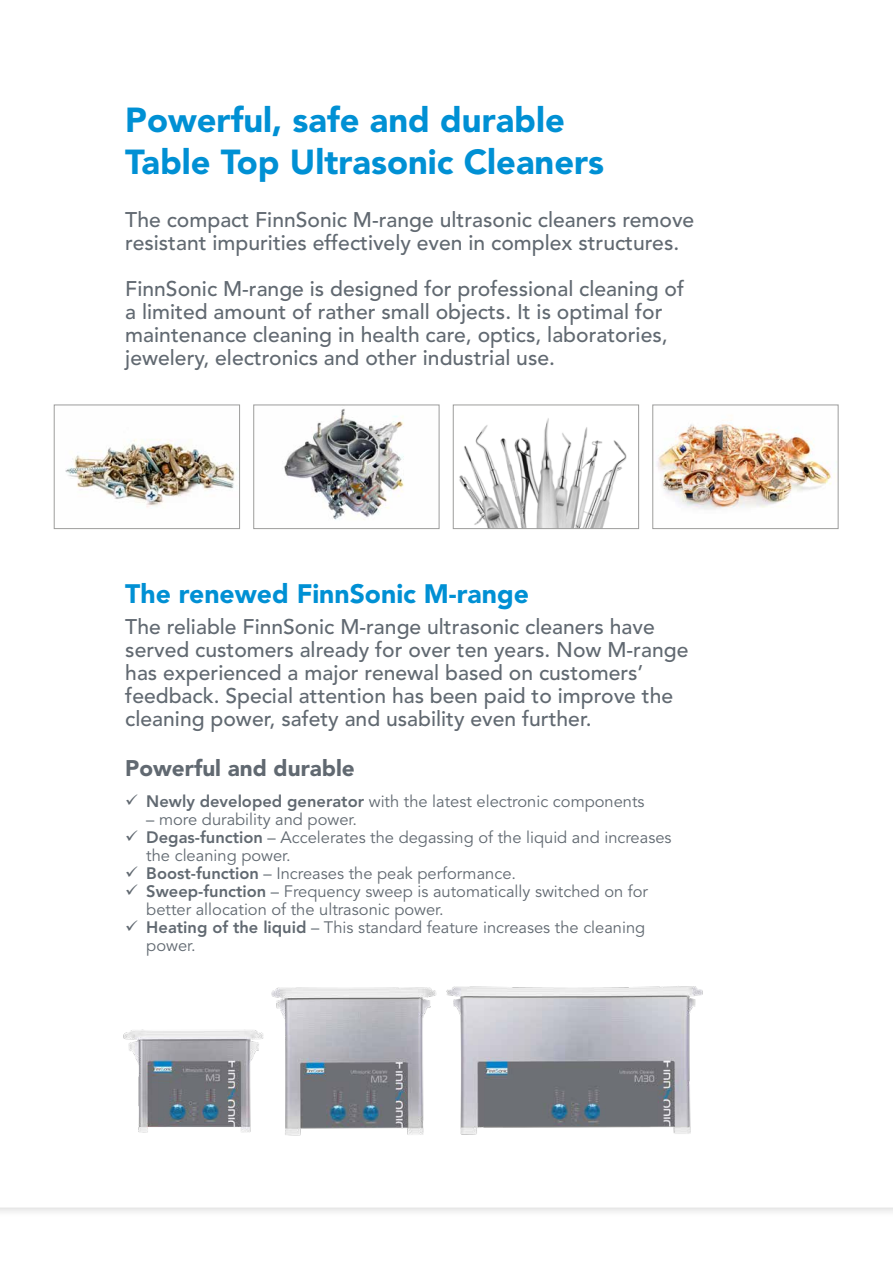
<style>
.page{position:relative;width:893px;height:1263px;background:#fff}
.page>*{position:absolute;margin:0;border:0;box-sizing:border-box;transform-origin:0 0}
.t1{font:900 34.5px/41.4px "Avenir LT Std";color:#0090d4}
.t2{font:900 26.55px "Avenir LT Std";color:#0090d4}
.t3{font:900 22.5px "Avenir LT Std";color:#616971}
.t4{font:500 21.15px/23.1px "Avenir LT Std";color:#616971}
.t5{font:16.5px/18px "Avenir LT Std";color:#616971}
.s1{font-weight:800}
</style>
<div class="page">
<img style="left:65px;top:439px;width:172px;height:68px">
<div style="left:54px;top:405px;width:186px;height:124px;border:1px solid #9d9d9c"></div>
<img style="left:284px;top:409px;width:120px;height:111px">
<div style="left:253px;top:405px;width:186px;height:124px;border:1px solid #9d9d9c"></div>
<img style="left:459px;top:418px;width:168px;height:109px">
<div style="left:453px;top:405px;width:186px;height:124px;border:1px solid #9d9d9c"></div>
<img style="left:657px;top:424px;width:178px;height:86px">
<div style="left:652px;top:405px;width:186px;height:124px;border:1px solid #9d9d9c"></div>
<img style="left:446px;top:986px;width:257px;height:149px">
<img style="left:271px;top:987px;width:166px;height:149px">
<img style="left:123px;top:1029px;width:141px;height:104px">
<h1 class="t1" style="left:125px;top:103px;width:480px">Powerful, safe and durable<br>Table Top Ultrasonic Cleaners</h1>
<p class="t4" style="left:125px;top:210px;width:570px">The compact FinnSonic M-range ultrasonic cleaners remove resistant impurities effectively even in complex structures.</p>
<p class="t4" style="left:125px;top:279px;width:560px">FinnSonic M-range is designed for professional cleaning of a limited amount of rather small objects. It is optimal for maintenance cleaning in health care, optics, laboratories, jewelery, electronics and other industrial use.</p>
<p class="t2" style="left:125px;top:582px;width:405px">The renewed FinnSonic M-range</p>
<p class="t4" style="left:125px;top:617px;width:565px">The reliable FinnSonic M-range ultrasonic cleaners have served customers already for over ten years. Now M-range has experienced a major renewal based on customers’ feedback. Special attention has been paid to improve the cleaning power, safety and usability even further.</p>
<p class="t3" style="left:125px;top:759px;width:231px">Powerful and durable</p>
<p class="t5" style="left:125px;top:794px;width:521px">✓ <span class="s1">Newly developed generator</span> with the latest electronic components</p>
<p class="t5" style="left:146px;top:812px;width:212px">– more durability and power.</p>
<p class="t5" style="left:146px;top:830px;width:527px;text-indent:-21px">✓ <span class="s1">Degas-function</span> – Accelerates the degassing of the liquid and increases the cleaning power.</p>
<p class="t5" style="left:125px;top:866px;width:392px">✓ <span class="s1">Boost-function</span> – Increases the peak performance.</p>
<p class="t5" style="left:146px;top:884px;width:503px;text-indent:-21px">✓ <span class="s1">Sweep-function</span> – Frequency sweep is automatically switched on for better allocation of the ultrasonic power.</p>
<p class="t5" style="left:146px;top:920px;width:501px;text-indent:-21px">✓ <span class="s1">Heating of the liquid</span> – This standard feature increases the cleaning power.</p>
</div>
